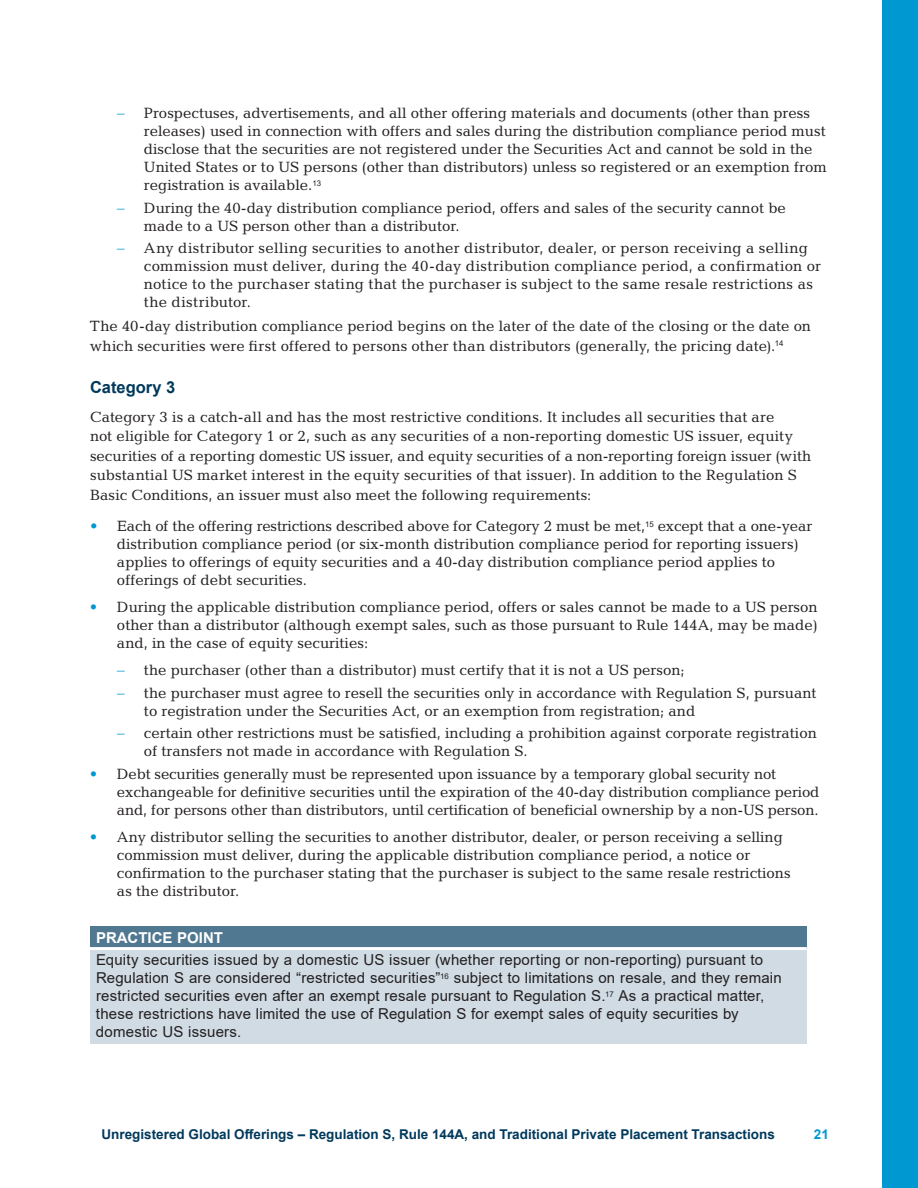
<style>
.page{position:relative;width:918px;height:1188px;background:#fff}
.page>*{position:absolute;margin:0;border:0;box-sizing:border-box;transform-origin:0 0}
.t1{font:700 16.5px "Arial";color:#00395c}
.t2{font:15px/18px "Candida Std";color:#231f20}
.t3{font:15px/18px "Arial";letter-spacing:.015em;color:#231f20}
.t4{font:700 15px "Arial";color:#fff}
.t5{font:700 13.5px "Arial";color:#00395c}
.t6{font:700 13.5px "Arial";color:#0098d1}
.s1{color:#0098d1}
</style>
<div class="page">
<div style="left:882px;top:0;width:36px;height:1188px;background:#0098d1"></div>
<div style="left:90px;top:926px;width:717px;height:23px;background:#517891"></div>
<div style="left:90px;top:949px;width:717px;height:94px;background:#d0dbe4"></div>
<hr style="left:90px;top:947px;width:717px;height:3px;background:#fff">
<p class="t2" style="left:144px;top:104px;width:684px">Prospectuses, advertisements, and all other offering materials and documents (other than press releases) used in connection with offers and sales during the distribution compliance period must disclose that the securities are not registered under the Securities Act and cannot be sold in the United States or to US persons (other than distributors) unless so registered or an exemption from registration is available.<sup>13</sup></p>
<p class="t2" style="left:144px;top:199px;width:643px">During the 40-day distribution compliance period, offers and sales of the security cannot be made to a US person other than a distributor.</p>
<p class="t2" style="left:144px;top:239px;width:678px">Any distributor selling securities to another distributor, dealer, or person receiving a selling commission must deliver, during the 40-day distribution compliance period, a confirmation or notice to the purchaser stating that the purchaser is subject to the same resale restrictions as the distributor.</p>
<p class="t2" style="left:90px;top:317px;width:723px;line-height:19.5px">The 40-day distribution compliance period begins on the later of the date of the closing or the date on which securities were first offered to persons other than distributors (generally, the pricing date).<sup>14</sup></p>
<p class="t1" style="left:90px;top:376px;width:87px">Category 3</p>
<p class="t2" style="left:90px;top:407px;width:723px;line-height:19.5px">Category 3 is a catch-all and has the most restrictive conditions. It includes all securities that are<br>not eligible for Category 1 or 2, such as any securities of a non-reporting domestic US issuer, equity securities of a reporting domestic US issuer, and equity securities of a non-reporting foreign issuer (with substantial US market interest in the equity securities of that issuer). In addition to the Regulation S Basic Conditions, an issuer must also meet the following requirements:</p>
<p class="t2" style="left:117px;top:517px;width:697px;text-indent:-27px"><span class="s1">•</span> Each of the offering restrictions described above for Category 2 must be met,<sup>15</sup> except that a one-year distribution compliance period (or six-month distribution compliance period for reporting issuers) applies to offerings of equity securities and a 40-day distribution compliance period applies to offerings of debt securities.</p>
<p class="t2" style="left:117px;top:598px;width:702px;text-align:justify;text-indent:-27px"><span class="s1">•</span> During the applicable distribution compliance period, offers or sales cannot be made to a US person other than a distributor (although exempt sales, such as those pursuant to Rule 144A, may be made) and, in the case of equity securities:</p>
<p class="t2" style="left:144px;top:661px;width:542px">the purchaser (other than a distributor) must certify that it is not a US person;</p>
<p class="t2" style="left:144px;top:684px;width:674px">the purchaser must agree to resell the securities only in accordance with Regulation S, pursuant to registration under the Securities Act, or an exemption from registration; and</p>
<p class="t2" style="left:144px;top:724px;width:674px">certain other restrictions must be satisfied, including a prohibition against corporate registration of transfers not made in accordance with Regulation S.</p>
<p class="t2" style="left:117px;top:765px;width:704px;text-indent:-27px"><span class="s1">•</span> Debt securities generally must be represented upon issuance by a temporary global security not exchangeable for definitive securities until the expiration of the 40-day distribution compliance period and, for persons other than distributors, until certification of beneficial ownership by a non-US person.</p>
<p class="t2" style="left:117px;top:828px;width:675px;text-indent:-27px"><span class="s1">•</span> Any distributor selling the securities to another distributor, dealer, or person receiving a selling commission must deliver, during the applicable distribution compliance period, a notice or confirmation to the purchaser stating that the purchaser is subject to the same resale restrictions as the distributor.</p>
<p class="t4" style="left:96px;top:927px;width:129px">PRACTICE POINT</p>
<p class="t3" style="left:96px;top:951px;width:687px">Equity securities issued by a domestic US issuer (whether reporting or non-reporting) pursuant to Regulation S are considered “restricted securities”<sup>16</sup> subject to limitations on resale, and they remain restricted securities even after an exempt resale pursuant to Regulation S.<sup>17</sup> As a practical matter, these restrictions have limited the use of Regulation S for exempt sales of equity securities by domestic US issuers.</p>
<p class="t5" style="left:102px;top:1125px;width:675px">Unregistered Global Offerings – Regulation S, Rule 144A, and Traditional Private Placement Transactions</p>
<p class="t6" style="left:814px;top:1125px;width:17px">21</p>
</div>
